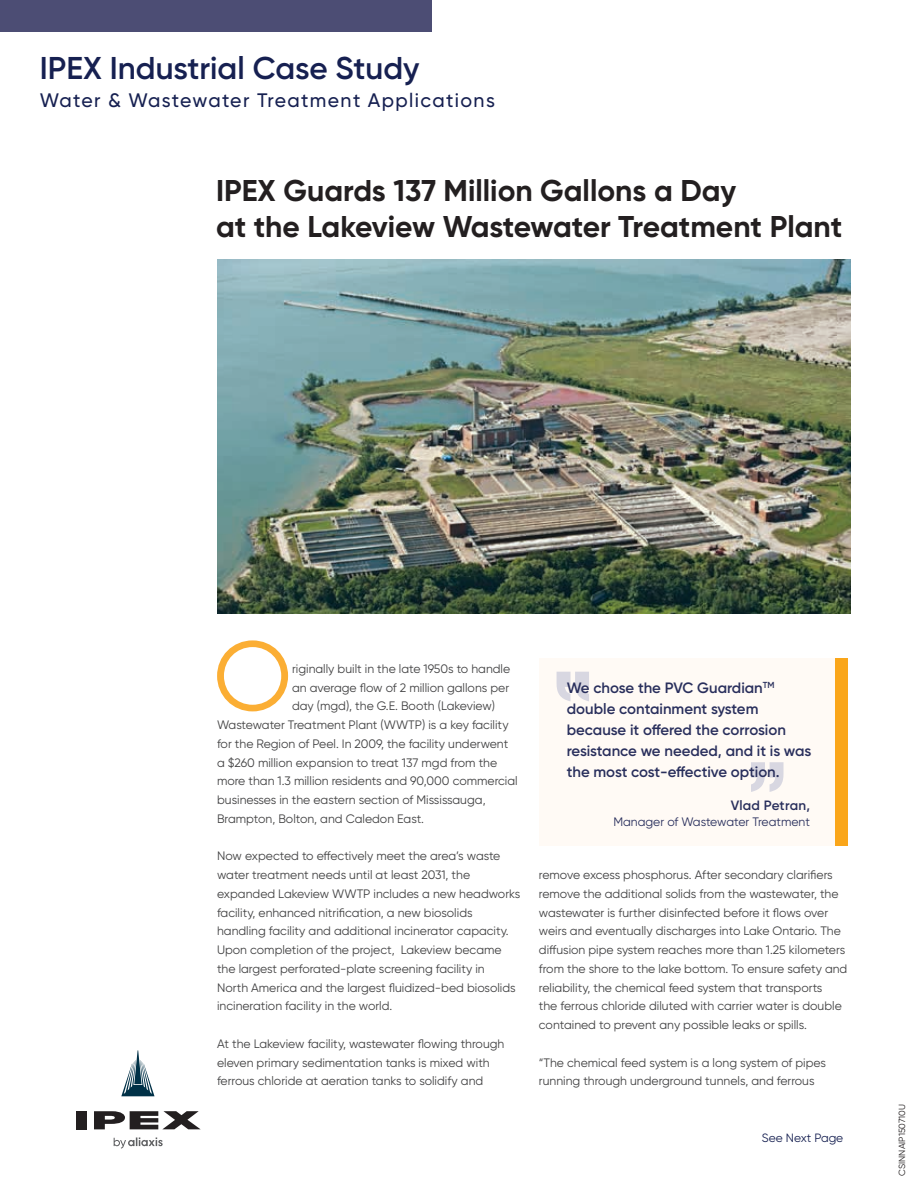
<style>
.page{position:relative;width:918px;height:1188px;background:#fff}
.page>*{position:absolute;margin:0;border:0;box-sizing:border-box;transform-origin:0 0}
.t1{font:98.1px "Gilroy";color:#fbae34}
.t2{font:600 31.5px "Gilroy";color:#162051}
.t3{font:700 30px/36px "Gilroy";color:#231f20}
.t4{font:500 19.5px "Gilroy";letter-spacing:.07em;color:#162051}
.t5{font:600 15px/21px "Gilroy";letter-spacing:-.005em;color:#292f5c}
.t6{font:600 13.5px "Gilroy";letter-spacing:.01em;color:#292f5c}
.t7{font:12.15px/18.8px "Gilroy";color:#414142}
.t8{font:12.15px "Gilroy";color:#292f5c}
.t9{font:12px "Gilroy";color:#162051}
.t10{font:9px "Gilroy";color:#231f20}
</style>
<div class="page">
<div style="left:0;top:0;width:432px;height:31px;background:#4c4d74"></div>
<div style="left:76px;top:1111px;width:11px;height:18px;background:#231f20"></div>
<svg style="left:94px;top:1111px;width:106px;height:18px"></svg>
<svg style="left:121px;top:1050px;width:34px;height:46px"></svg>
<svg style="left:114px;top:1137px;width:49px;height:11px"></svg>
<div style="left:832px;top:658px;width:16px;height:188px;background:#faa61a"></div>
<div style="left:539px;top:658px;width:295px;height:188px;background:#fffaf5"></div>
<svg style="left:557px;top:672px;width:32px;height:29px"></svg>
<svg style="left:751px;top:762px;width:33px;height:30px"></svg>
<img style="left:217px;top:259px;width:634px;height:354px">
<h2 class="t2" style="left:40px;top:49px;width:381px">IPEX Industrial Case Study</h2>
<h3 class="t4" style="left:40px;top:88px;width:457px">Water &amp; Wastewater Treatment Applications</h3>
<h3 class="t3" style="left:216px;top:172px;width:628px">IPEX Guards 137 Million Gallons a Day<br>at the Lakeview Wastewater Treatment Plant</h3>
<h1 class="t1" style="left:213px;top:616px;width:80px">O</h1>
<p class="t7" style="left:292px;top:659px;width:220px">riginally built in the late 1950s to handle</p>
<p class="t7" style="left:292px;top:678px;width:219px">an average flow of 2 million gallons per</p>
<p class="t7" style="left:292px;top:697px;width:205px">day (mgd), the G.E. Booth (Lakeview)</p>
<p class="t7" style="left:217px;top:715px;width:293px">Wastewater Treatment Plant (WWTP) is a key facility</p>
<p class="t7" style="left:217px;top:734px;width:293px">for the Region of Peel. In 2009, the facility underwent</p>
<p class="t7" style="left:217px;top:753px;width:282px">a $260 million expansion to treat 137 mgd from the</p>
<p class="t7" style="left:217px;top:772px;width:302px">more than 1.3 million residents and 90,000 commercial</p>
<p class="t7" style="left:217px;top:790px;width:270px">businesses in the eastern section of Mississauga,</p>
<p class="t7" style="left:217px;top:809px;width:209px">Brampton, Bolton, and Caledon East.</p>
<p class="t7" style="left:217px;top:847px;width:305px">Now expected to effectively meet the area’s waste water treatment needs until at least 2031, the expanded Lakeview WWTP includes a new headworks facility, enhanced nitrification, a new biosolids handling facility and additional incinerator capacity.<br>Upon completion of the project, Lakeview became the largest perforated-plate screening facility in<br>North America and the largest fluidized-bed biosolids incineration facility in the world.</p>
<p class="t7" style="left:217px;top:1034px;width:289px">At the Lakeview facility, wastewater flowing through eleven primary sedimentation tanks is mixed with ferrous chloride at aeration tanks to solidify and</p>
<p class="t5" style="left:567px;top:678px;width:246px">We chose the PVC Guardian<sup>TM </sup>double containment system because it offered the corrosion resistance we needed, and it is was the most cost-effective option.</p>
<p class="t6" style="left:731px;top:797px;width:81px">Vlad Petran,</p>
<p class="t8" style="left:613px;top:814px;width:198px">Manager of Wastewater Treatment</p>
<p class="t7" style="left:539px;top:865px;width:310px">remove excess phosphorus. After secondary clarifiers remove the additional solids from the wastewater, the wastewater is further disinfected before it flows over weirs and eventually discharges into Lake Ontario. The diffusion pipe system reaches more than 1.25 kilometers from the shore to the lake bottom. To ensure safety and reliability, the chemical feed system that transports<br>the ferrous chloride diluted with carrier water is double contained to prevent any possible leaks or spills.</p>
<p class="t7" style="left:539px;top:1053px;width:289px">“The chemical feed system is a long system of pipes running through underground tunnels, and ferrous</p>
<p class="t9" style="left:762px;top:1130px;width:83px">See Next Page</p>
<p class="t10" style="left:897px;top:1176px;width:73px;rotate:-90deg">CSINNAIP150710U</p>
</div>
